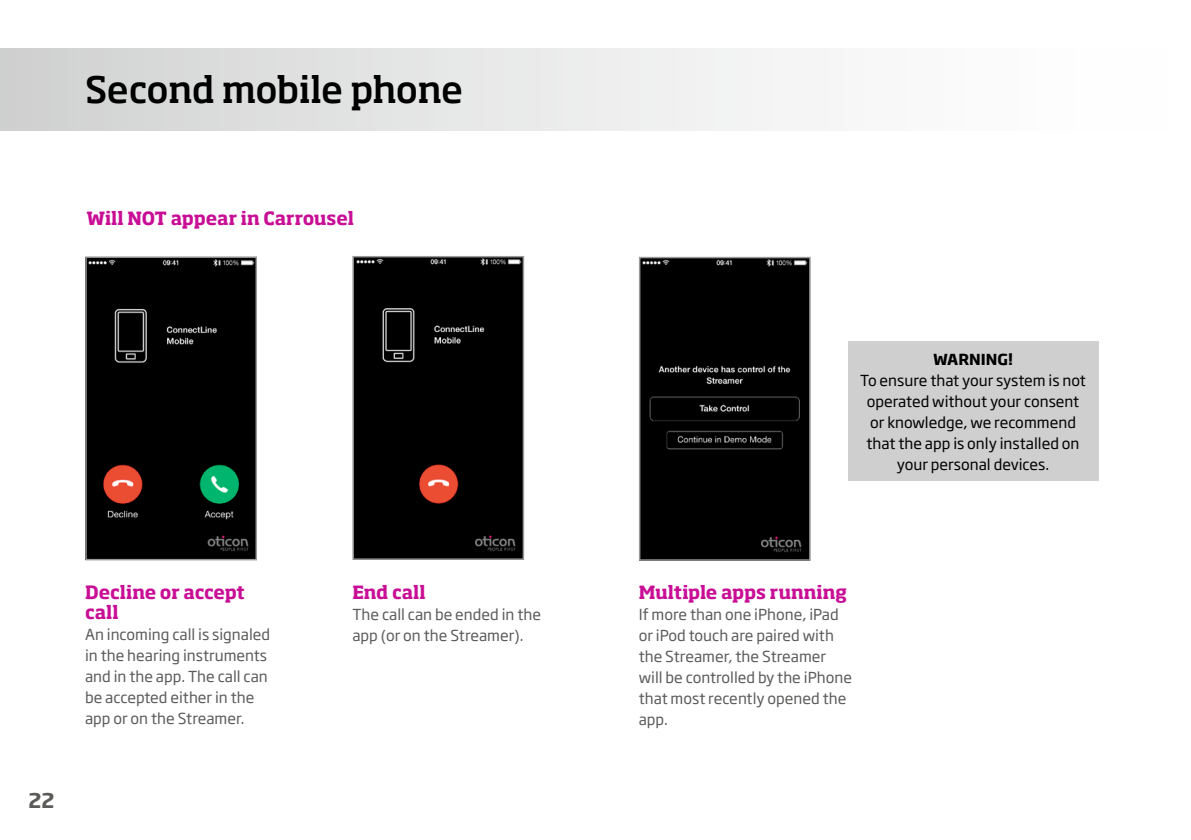
<style>
.page{position:relative;width:1191px;height:840px;background:#fff}
.page>*{position:absolute;margin:0;border:0;box-sizing:border-box;transform-origin:0 0}
.t1{font:500 36px "Soho Pro";letter-spacing:-.015em;color:#000}
.t2{font:700 20px "Soho Gothic Pro";color:#5b5b5a}
.t3{font:700 18px/20px "Soho Pro";letter-spacing:-.005em;color:#c90e96}
.t4{font:15px/21px "Soho Gothic Pro";color:#5b5b5a}
.t5{font:15px/21px "Soho Gothic Pro";color:#000;text-align:center}
.t6{font:700 15px "Soho Gothic Pro";color:#000}
</style>
<div class="page">
<div style="left:0;top:48px;width:1191px;height:82px;background:linear-gradient(to right,#d2d3d3,#fff)"></div>
<svg style="left:85px;top:256px;width:172px;height:304px;background:#0f0f0e"></svg>
<svg style="left:352px;top:256px;width:172px;height:303px;background:#0e090a"></svg>
<svg style="left:639px;top:257px;width:171px;height:303px;background:#090909"></svg>
<div style="left:848px;top:341px;width:250px;height:140px;background:#cfcfcf"></div>
<h1 class="t1" style="left:85px;top:64px;width:380px">Second mobile phone</h1>
<p class="t3" style="left:86px;top:207px;width:269px">Will NOT appear in Carrousel</p>
<h2 class="t2" style="left:28px;top:783px;width:28px">22</h2>
<p class="t3" style="left:85px;top:580px;width:161px">Decline or accept call</p>
<p class="t4" style="left:85px;top:622px;width:187px">An incoming call is signaled in the hearing instruments and in the app. The call can be accepted either in the app or on the Streamer.</p>
<p class="t3" style="left:352px;top:580px;width:75px">End call</p>
<p class="t4" style="left:352px;top:602px;width:190px">The call can be ended in the app (or on the Streamer).</p>
<p class="t6" style="left:933px;top:347px;width:81px">WARNING!</p>
<p class="t5" style="left:860px;top:369px;width:227px">To ensure that your system is not operated without your consent or knowledge, we recommend that the app is only installed on your personal devices.</p>
<p class="t3" style="left:639px;top:580px;width:210px">Multiple apps running</p>
<p class="t4" style="left:639px;top:602px;width:215px">If more than one iPhone, iPad or iPod touch are paired with the Streamer, the Streamer will be controlled by the iPhone that most recently opened the app.</p>
</div>
